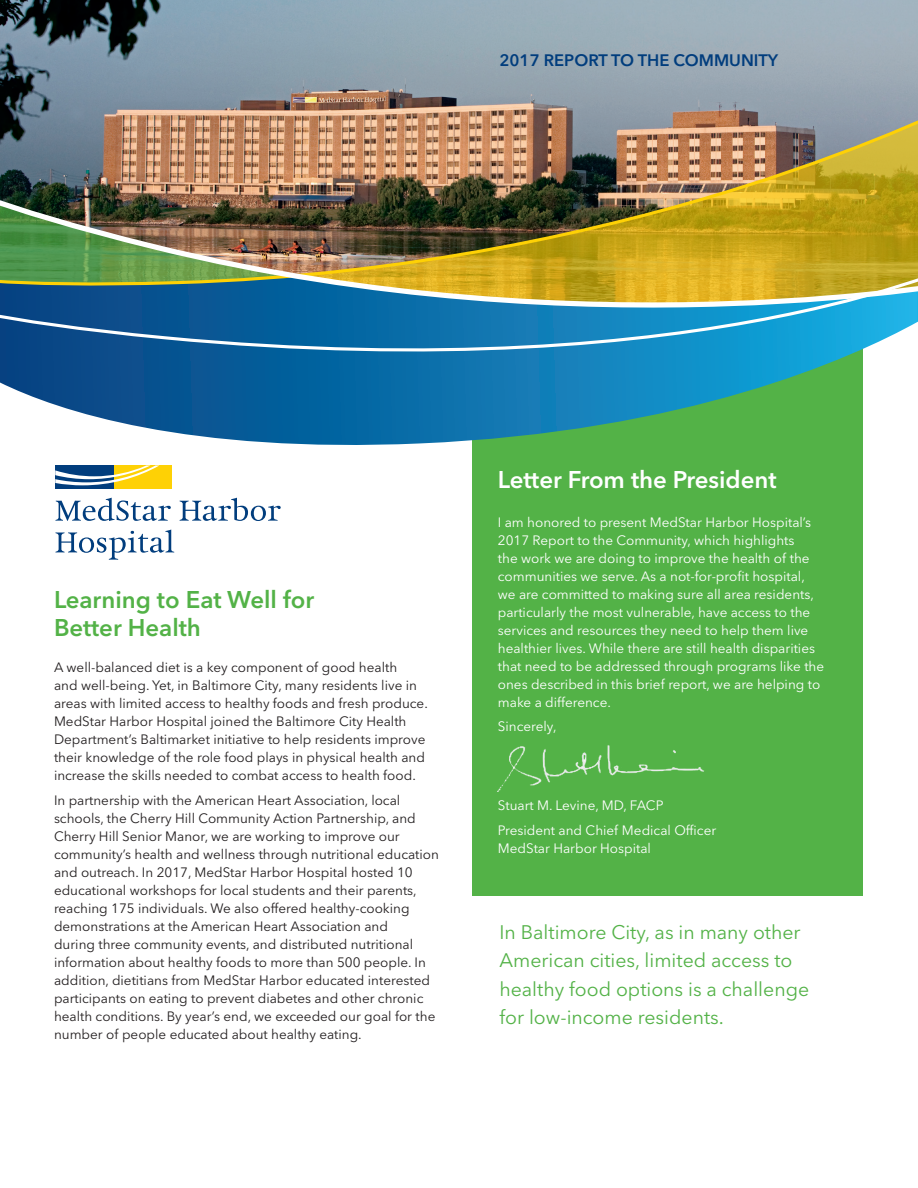
<style>
.page{position:relative;width:918px;height:1188px;background:#fff}
.page>*{position:absolute;margin:0;border:0;box-sizing:border-box;transform-origin:0 0}
.t1{font:600 24px/28.8px "Avenir Next LT Pro";color:#53b247}
.t2{font:600 24px "Avenir Next LT Pro";color:#fff}
.t3{font:19.5px/28.5px "Avenir Next LT Pro";color:#53b247}
.t4{font:600 16.5px "Avenir Next LT Pro";color:#013d7d}
.t5{font:13.5px/18px "Avenir Next LT Pro";color:#231f20}
.t6{font:13.5px/18px "Avenir Next LT Pro";color:#fff}
</style>
<div class="page">
<div style="left:472px;top:325px;width:391px;height:571px;background:#53b247"></div>
<img style="left:0;top:0;width:918px;height:98px">
<svg style="left:16px;top:390px;width:735px;height:55px"></svg>
<img style="left:0;top:98px;width:918px;height:76px">
<img style="left:0;top:174px;width:918px;height:79px">
<svg style="left:0;top:253px;width:918px;height:137px;background:#4f8a8d"></svg>
<img style="left:497px;top:745px;width:207px;height:47px">
<svg style="left:55px;top:530px;width:119px;height:30px"></svg>
<svg style="left:55px;top:498px;width:116px;height:23px"></svg>
<svg style="left:180px;top:498px;width:101px;height:23px"></svg>
<div style="left:114px;top:465px;width:58px;height:24px;background:#fed105"></div>
<div style="left:55px;top:465px;width:59px;height:24px;background:#013d7d"></div>
<svg style="left:55px;top:465px;width:104px;height:20px"></svg>
<p class="t4" style="left:500px;top:51px;width:280px">2017 REPORT TO THE COMMUNITY</p>
<p class="t1" style="left:54px;top:585px;width:262px">Learning to Eat Well for<br>Better Health</p>
<p class="t5" style="left:54px;top:658px;width:375px">A well-balanced diet is a key component of good health<br>and well-being. Yet, in Baltimore City, many residents live in areas with limited access to healthy foods and fresh produce.<br>MedStar Harbor Hospital joined the Baltimore City Health Department’s Baltimarket initiative to help residents improve their knowledge of the role food plays in physical health and increase the skills needed to combat access to health food.</p>
<p class="t5" style="left:54px;top:791px;width:386px">In partnership with the American Heart Association, local schools, the Cherry Hill Community Action Partnership, and Cherry Hill Senior Manor, we are working to improve our community’s health and wellness through nutritional education and outreach. In 2017, MedStar Harbor Hospital hosted 10 educational workshops for local students and their parents, reaching 175 individuals. We also offered healthy-cooking demonstrations at the American Heart Association and<br>during three community events, and distributed nutritional information about healthy foods to more than 500 people. In addition, dietitians from MedStar Harbor educated interested participants on eating to prevent diabetes and other chronic health conditions. By year’s end, we exceeded our goal for the number of people educated about healthy eating.</p>
<p class="t2" style="left:498px;top:465px;width:280px">Letter From the President</p>
<p class="t6" style="left:498px;top:513px;width:328px">I am honored to present MedStar Harbor Hospital’s 2017 Report to the Community, which highlights<br>the work we are doing to improve the health of the communities we serve. As a not-for-profit hospital, we are committed to making sure all area residents, particularly the most vulnerable, have access to the services and resources they need to help them live healthier lives. While there are still health disparities that need to be addressed through programs like the ones described in this brief report, we are helping to make a difference.</p>
<p class="t6" style="left:498px;top:718px;width:60px">Sincerely,</p>
<p class="t6" style="left:498px;top:796px;width:167px">Stuart M. Levine, MD, FACP</p>
<p class="t6" style="left:498px;top:821px;width:220px">President and Chief Medical Officer<br>MedStar Harbor Hospital</p>
<p class="t3" style="left:500px;top:918px;width:311px">In Baltimore City, as in many other American cities, limited access to healthy food options is a challenge for low-income residents.</p>
</div>
